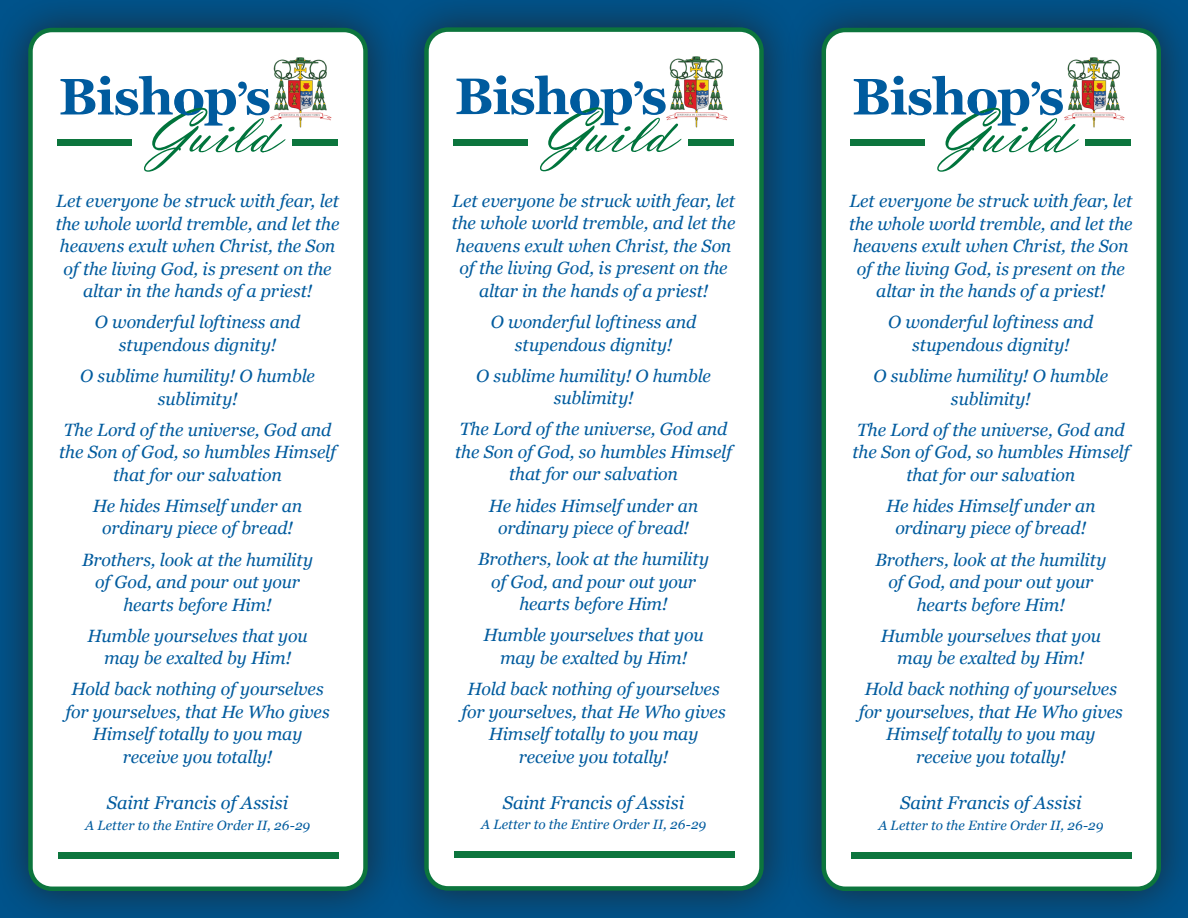
<style>
.page{position:relative;width:1188px;height:918px;background:#fff}
.page>*{position:absolute;margin:0;border:0;box-sizing:border-box;transform-origin:0 0}
.t1{font:italic 18.3px "Georgia";color:#005b9e}
.t2{font:italic 17.7px/22.5px "Georgia";letter-spacing:-.01em;color:#005b9e;text-align:center}
.t3{font:italic 13.5px "Georgia";letter-spacing:.005em;color:#005b9e}
</style>
<div class="page">
<div style="left:0;top:0;width:405px;height:918px;background:#231f20;opacity:.75"></div>
<div style="left:31px;top:30px;width:334px;height:859px;background:#fff;border-radius:21px"></div>
<div style="left:28px;top:28px;width:340px;height:863px;border:4px solid #0c753d;border-radius:21px"></div>
<div style="left:58px;top:852px;width:280px;height:7px;background:#0c753d"></div>
<div style="left:58px;top:139px;width:74px;height:7px;background:#0c753d"></div>
<svg style="left:61px;top:57px;width:271px;height:115px"></svg>
<div style="left:292px;top:139px;width:46px;height:7px;background:#0c753d"></div>
<div style="left:387px;top:0;width:414px;height:918px;background:#231f20;opacity:.75"></div>
<div style="left:427px;top:30px;width:334px;height:858px;background:#fff;border-radius:21px"></div>
<div style="left:424px;top:27px;width:340px;height:864px;border:4px solid #0c753d;border-radius:21px"></div>
<div style="left:454px;top:852px;width:280px;height:6px;background:#0c753d"></div>
<div style="left:454px;top:139px;width:74px;height:7px;background:#0c753d"></div>
<svg style="left:457px;top:56px;width:271px;height:115px"></svg>
<div style="left:688px;top:139px;width:46px;height:7px;background:#0c753d"></div>
<div style="left:784px;top:0;width:404px;height:918px;background:#231f20;opacity:.75"></div>
<div style="left:824px;top:30px;width:335px;height:859px;background:#fff;border-radius:21px"></div>
<div style="left:822px;top:28px;width:339px;height:863px;border:4px solid #0c753d;border-radius:21px"></div>
<div style="left:851px;top:852px;width:281px;height:7px;background:#0c753d"></div>
<div style="left:851px;top:139px;width:74px;height:7px;background:#0c753d"></div>
<svg style="left:854px;top:57px;width:271px;height:115px"></svg>
<div style="left:1085px;top:139px;width:46px;height:7px;background:#0c753d"></div>
<p class="t2" style="left:56px;top:190px;width:285px">Let everyone be struck with fear, let the whole world tremble, and let the heavens exult when Christ, the Son of the living God, is present on the altar in the hands of a priest!</p>
<p class="t2" style="left:95px;top:311px;width:207px">O wonderful loftiness and stupendous dignity!</p>
<p class="t2" style="left:80px;top:365px;width:236px">O sublime humility! O humble sublimity!</p>
<p class="t2" style="left:59px;top:419px;width:278px">The Lord of the universe, God and the Son of God, so humbles Himself that for our salvation</p>
<p class="t2" style="left:93px;top:495px;width:211px">He hides Himself under an ordinary piece of bread!</p>
<p class="t2" style="left:82px;top:548px;width:232px">Brothers, look at the humility of God, and pour out your hearts before Him!</p>
<p class="t2" style="left:88px;top:625px;width:221px">Humble yourselves that you may be exalted by Him!</p>
<p class="t2" style="left:66px;top:678px;width:266px">Hold back nothing of yourselves for yourselves, that He Who gives<br>Himself totally to you may receive you totally!</p>
<p class="t1" style="left:107px;top:791px;width:183px">Saint Francis of Assisi</p>
<p class="t3" style="left:85px;top:817px;width:227px">A Letter to the Entire Order II, 26-29</p>
<p class="t2" style="left:452px;top:190px;width:285px">Let everyone be struck with fear, let the whole world tremble, and let the heavens exult when Christ, the Son of the living God, is present on the altar in the hands of a priest!</p>
<p class="t2" style="left:491px;top:311px;width:207px">O wonderful loftiness and stupendous dignity!</p>
<p class="t2" style="left:476px;top:365px;width:236px">O sublime humility! O humble sublimity!</p>
<p class="t2" style="left:455px;top:418px;width:278px">The Lord of the universe, God and the Son of God, so humbles Himself that for our salvation</p>
<p class="t2" style="left:489px;top:494px;width:211px">He hides Himself under an ordinary piece of bread!</p>
<p class="t2" style="left:478px;top:548px;width:232px">Brothers, look at the humility of God, and pour out your hearts before Him!</p>
<p class="t2" style="left:484px;top:624px;width:221px">Humble yourselves that you may be exalted by Him!</p>
<p class="t2" style="left:462px;top:678px;width:266px">Hold back nothing of yourselves for yourselves, that He Who gives<br>Himself totally to you may receive you totally!</p>
<p class="t1" style="left:503px;top:791px;width:183px">Saint Francis of Assisi</p>
<p class="t3" style="left:481px;top:816px;width:227px">A Letter to the Entire Order II, 26-29</p>
<p class="t2" style="left:849px;top:190px;width:285px">Let everyone be struck with fear, let the whole world tremble, and let the heavens exult when Christ, the Son of the living God, is present on the altar in the hands of a priest!</p>
<p class="t2" style="left:888px;top:311px;width:207px">O wonderful loftiness and stupendous dignity!</p>
<p class="t2" style="left:874px;top:365px;width:236px">O sublime humility! O humble sublimity!</p>
<p class="t2" style="left:853px;top:419px;width:278px">The Lord of the universe, God and the Son of God, so humbles Himself that for our salvation</p>
<p class="t2" style="left:886px;top:495px;width:211px">He hides Himself under an ordinary piece of bread!</p>
<p class="t2" style="left:875px;top:548px;width:232px">Brothers, look at the humility of God, and pour out your hearts before Him!</p>
<p class="t2" style="left:881px;top:625px;width:221px">Humble yourselves that you may be exalted by Him!</p>
<p class="t2" style="left:859px;top:678px;width:266px">Hold back nothing of yourselves for yourselves, that He Who gives<br>Himself totally to you may receive you totally!</p>
<p class="t1" style="left:900px;top:791px;width:183px">Saint Francis of Assisi</p>
<p class="t3" style="left:878px;top:817px;width:227px">A Letter to the Entire Order II, 26-29</p>
</div>
